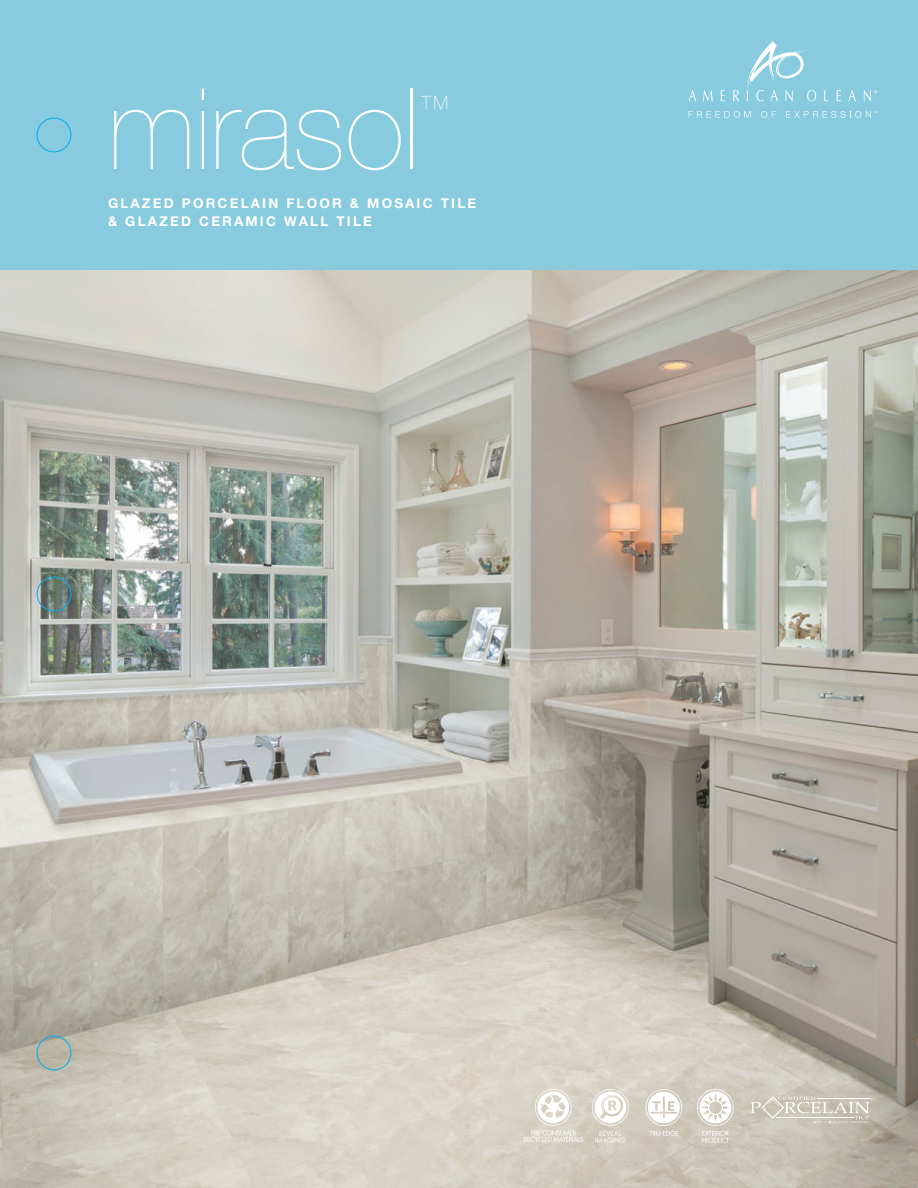
<style>
.page{position:relative;width:918px;height:1188px;background:#fff}
.page>*{position:absolute;margin:0;border:0;box-sizing:border-box;transform-origin:0 0}
.t1{font:200 112.5px "Helvetica Neue LT Pro";color:#fff}
.t2{font:200 32.4px "Helvetica Neue LT Pro";color:#fff}
.t3{font:700 13.5px/18px "Helvetica Neue LT Pro";letter-spacing:.16em;color:#fff}
</style>
<div class="page">
<img style="left:0;top:270px;width:918px;height:918px">
<svg style="left:750px;top:1096px;width:123px;height:27px;background:#d0ccc1"></svg>
<div style="left:0;top:0;width:918px;height:270px;background:#88cbdf"></div>
<svg style="left:689px;top:90px;width:7px;height:11px"></svg>
<svg style="left:703px;top:90px;width:10px;height:11px"></svg>
<svg style="left:721px;top:90px;width:4px;height:11px"></svg>
<svg style="left:733px;top:90px;width:6px;height:11px"></svg>
<svg style="left:824px;top:90px;width:5px;height:11px"></svg>
<svg style="left:837px;top:90px;width:4px;height:11px"></svg>
<svg style="left:848px;top:90px;width:8px;height:11px"></svg>
<svg style="left:747px;top:41px;width:69px;height:60px"></svg>
<svg style="left:864px;top:90px;width:13px;height:11px"></svg>
<svg style="left:689px;top:111px;width:62px;height:7px"></svg>
<svg style="left:761px;top:111px;width:15px;height:7px"></svg>
<svg style="left:786px;top:111px;width:91px;height:7px"></svg>
<div style="left:37px;top:118px;width:34px;height:34px;border:1px solid #00aeef;border-radius:50%"></div>
<div style="left:37px;top:577px;width:34px;height:34px;border:1px solid #00aeef;border-radius:50%"></div>
<div style="left:37px;top:1036px;width:34px;height:34px;border:1px solid #00aeef;border-radius:50%"></div>
<svg style="left:592px;top:1089px;width:37px;height:54px"></svg>
<svg style="left:646px;top:1089px;width:36px;height:47px"></svg>
<svg style="left:524px;top:1089px;width:59px;height:53px"></svg>
<svg style="left:697px;top:1089px;width:37px;height:54px"></svg>
<h1 class="t1" style="left:108px;top:63px;width:312px">mirasol</h1>
<h2 class="t2" style="left:418px;top:89px;width:34px">™</h2>
<p class="t3" style="left:108px;top:193px;width:370px">GLAZED PORCELAIN FLOOR &amp; MOSAIC TILE &amp; GLAZED CERAMIC WALL TILE</p>
</div>
